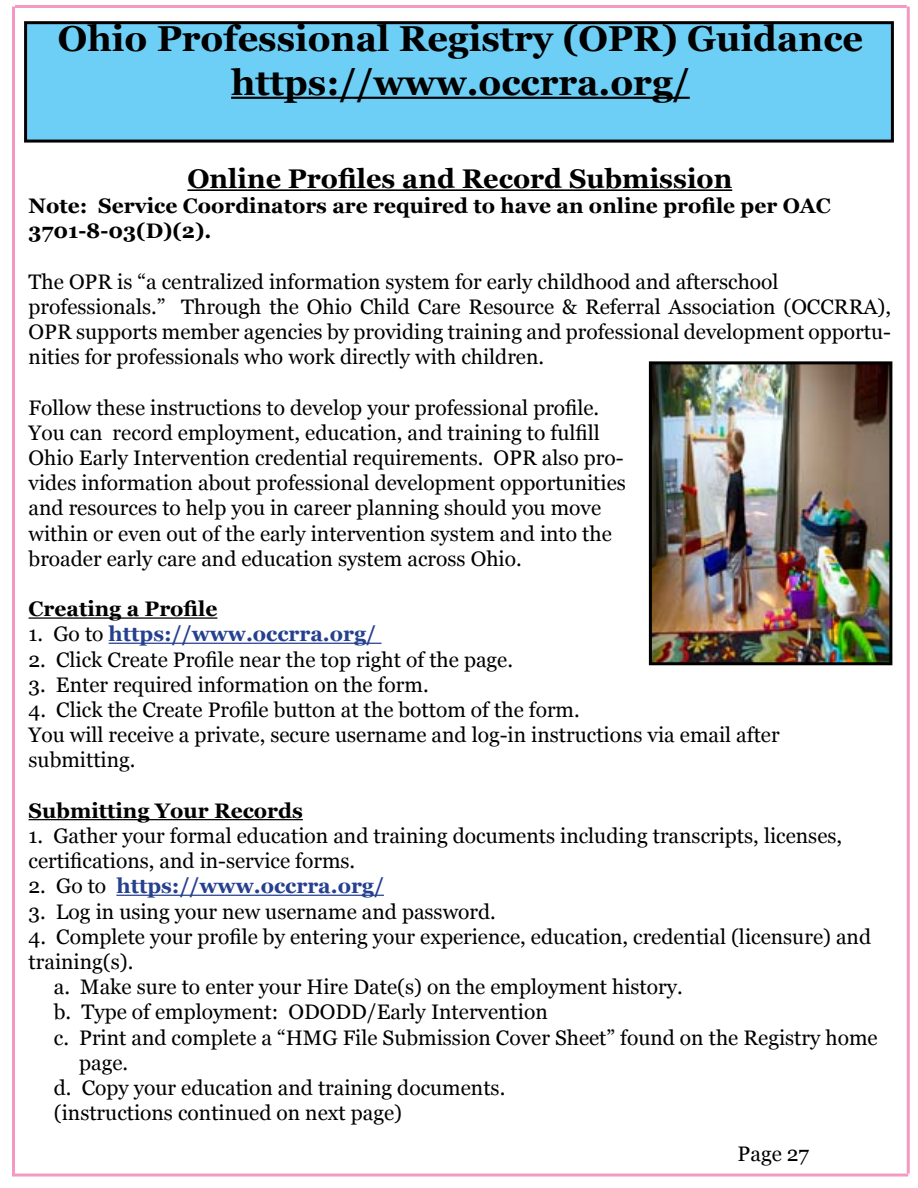
<style>
.page{position:relative;width:918px;height:1188px;background:#fff}
.page>*{position:absolute;margin:0;border:0;box-sizing:border-box;transform-origin:0 0}
.t1{font:700 36px/43.2px "Georgia";color:#000;text-align:center}
.t2{font:700 27px "Georgia";color:#000}
.t3{font:21px/25.2px "Georgia";color:#000}
.t4{font:700 21px/25.2px "Georgia";color:#000}
.t5{font:700 21px "Georgia";color:#25408f}
.s1{font-weight:400;color:#000}
</style>
<div class="page">
<hr style="left:12px;top:6px;width:3px;height:1169px;background:#f49ac2">
<hr style="left:12px;top:1174px;width:896px;height:3px;background:#f49ac2">
<hr style="left:907px;top:6px;width:3px;height:1168px;background:#f49ac2">
<hr style="left:15px;top:5px;width:892px;height:3px;background:#f49ac2">
<div style="left:26px;top:23px;width:866px;height:118px;background:#6dcff6"></div>
<hr style="left:231px;top:97px;width:459px;height:2px;background:#000">
<div style="left:24px;top:21px;width:870px;height:122px;border:3px solid #000"></div>
<hr style="left:187px;top:189px;width:545px;height:2px;background:#000">
<hr style="left:29px;top:617px;width:188px;height:2px;background:#000">
<hr style="left:109px;top:643px;width:273px;height:1px;background:#25408f">
<hr style="left:29px;top:819px;width:274px;height:1px;background:#000">
<hr style="left:116px;top:895px;width:268px;height:1px;background:#25408f">
<img style="left:653px;top:365px;width:235px;height:296px">
<div style="left:649px;top:361px;width:243px;height:304px;border:3px solid #000"></div>
<h1 class="t1" style="left:58px;top:17px;width:807px">Ohio Professional Registry (OPR) Guidance https://www.occrra.org/</h1>
<p class="t2" style="left:187px;top:161px;width:546px">Online Profiles and Record Submission</p>
<p class="t4" style="left:29px;top:193px;width:804px">Note: Service Coordinators are required to have an online profile per OAC<br>3701-8-03(D)(2).</p>
<p class="t3" style="left:29px;top:269px;width:864px">The OPR is “a centralized information system for early childhood and afterschool professionals.” Through the Ohio Child Care Resource &amp; Referral Association (OCCRRA), OPR supports member agencies by providing training and professional development opportu&shy;nities for professionals who work directly with children.</p>
<p class="t3" style="left:29px;top:395px;width:599px">Follow these instructions to develop your professional profile.<br>You can record employment, education, and training to fulfill Ohio Early Intervention credential requirements. OPR also pro&shy;vides information about professional development opportunities and resources to help you in career planning should you move within or even out of the early intervention system and into the broader early care and education system across Ohio.</p>
<p class="t4" style="left:29px;top:596px;width:190px">Creating a Profile</p>
<p class="t5" style="left:29px;top:621px;width:349px"><span class="s1">1. Go to</span> https://www.occrra.org/</p>
<p class="t3" style="left:29px;top:647px;width:486px">2. Click Create Profile near the top right of the page.</p>
<p class="t3" style="left:29px;top:672px;width:402px">3. Enter required information on the form.</p>
<p class="t3" style="left:29px;top:698px;width:753px">4. Click the Create Profile button at the bottom of the form.<br>You will receive a private, secure username and log-in instructions via email after submitting.</p>
<p class="t4" style="left:29px;top:798px;width:276px">Submitting Your Records</p>
<p class="t3" style="left:29px;top:824px;width:815px">1. Gather your formal education and training documents including transcripts, licenses, certifications, and in-service forms.</p>
<p class="t5" style="left:29px;top:873px;width:357px"><span class="s1">2. Go to</span> https://www.occrra.org/</p>
<p class="t3" style="left:29px;top:899px;width:469px">3. Log in using your new username and password.</p>
<p class="t3" style="left:29px;top:924px;width:844px">4. Complete your profile by entering your experience, education, credential (licensure) and</p>
<p class="t3" style="left:29px;top:950px;width:106px">training(s).</p>
<p class="t3" style="left:54px;top:975px;width:630px">a. Make sure to enter your Hire Date(s) on the employment history.</p>
<p class="t3" style="left:54px;top:1000px;width:495px">b. Type of employment: ODODD/Early Intervention</p>
<p class="t3" style="left:54px;top:1025px;width:825px">c. Print and complete a “HMG File Submission Cover Sheet” found on the Registry home</p>
<p class="t3" style="left:79px;top:1050px;width:51px">page.</p>
<p class="t3" style="left:54px;top:1076px;width:453px">d. Copy your education and training documents.</p>
<p class="t3" style="left:54px;top:1101px;width:350px">(instructions continued on next page)</p>
<p class="t3" style="left:738px;top:1141px;width:73px">Page 27</p>
</div>
